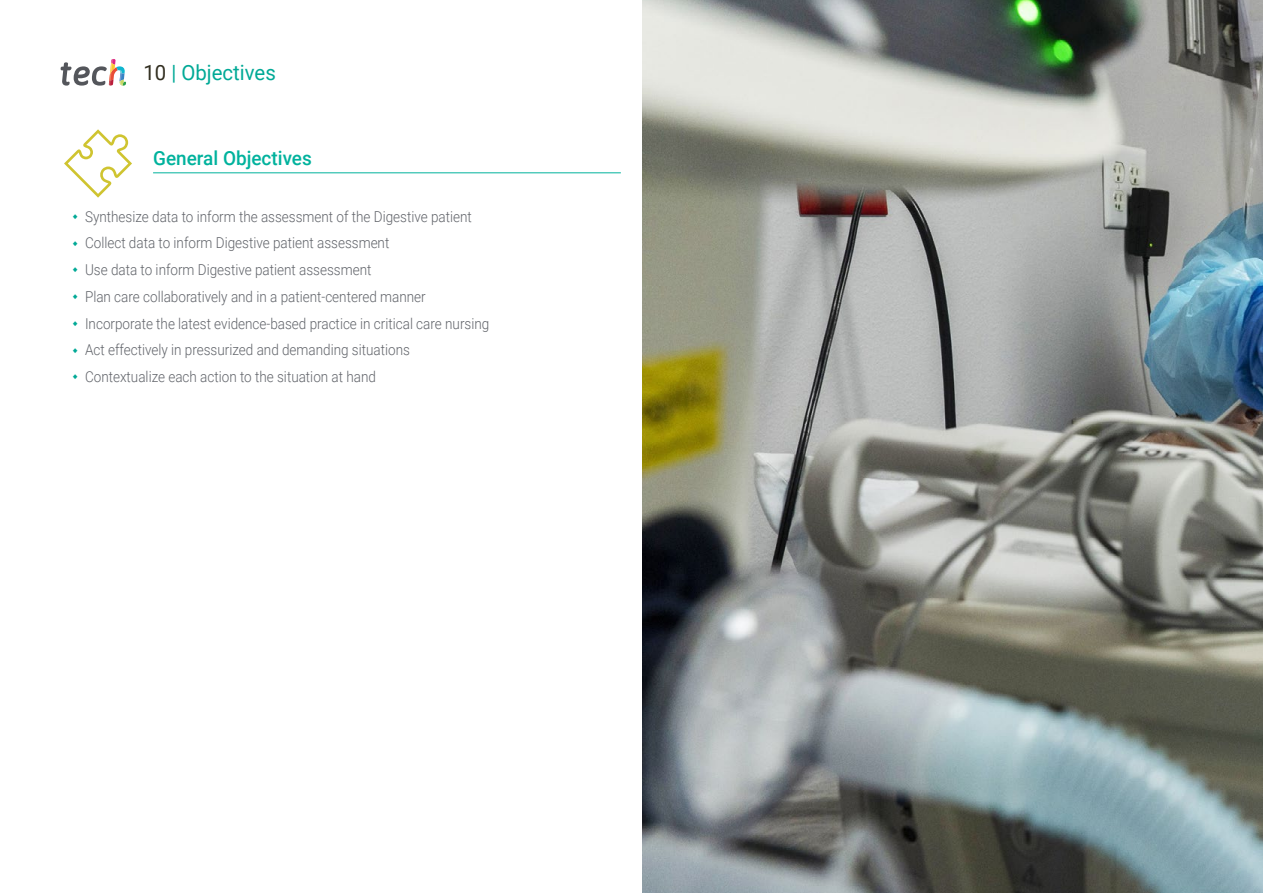
<style>
.page{position:relative;width:1263px;height:893px;background:#fff}
.page>*{position:absolute;margin:0;border:0;box-sizing:border-box;transform-origin:0 0}
.t1{font:21px "Roboto";color:#00a996}
.t2{font:500 19.5px "Roboto";color:#00b29d}
.t3{font:300 15px/26.7px "Roboto";color:#61646a;scale:.9 1}
.s1{color:#312e20}
</style>
<div class="page">
<img style="left:642px;top:0;width:621px;height:893px">
<svg style="left:61px;top:59px;width:65px;height:27px"></svg>
<hr style="left:153px;top:172px;width:468px;height:1px;background:#00b29d">
<svg style="left:64px;top:129px;width:68px;height:69px"></svg>
<h1 class="t1" style="left:144px;top:57px;width:134px"><span class="s1">10</span> | Objectives</h1>
<h2 class="t2" style="left:153px;top:144px;width:160px">General Objectives</h2>
<p class="t3" style="left:85px;top:202px;width:451px">Synthesize data to inform the assessment of the Digestive patient Collect data to inform Digestive patient assessment<br>Use data to inform Digestive patient assessment<br>Plan care collaboratively and in a patient-centered manner Incorporate the latest evidence-based practice in critical care nursing Act effectively in pressurized and demanding situations Contextualize each action to the situation at hand</p>
</div>
